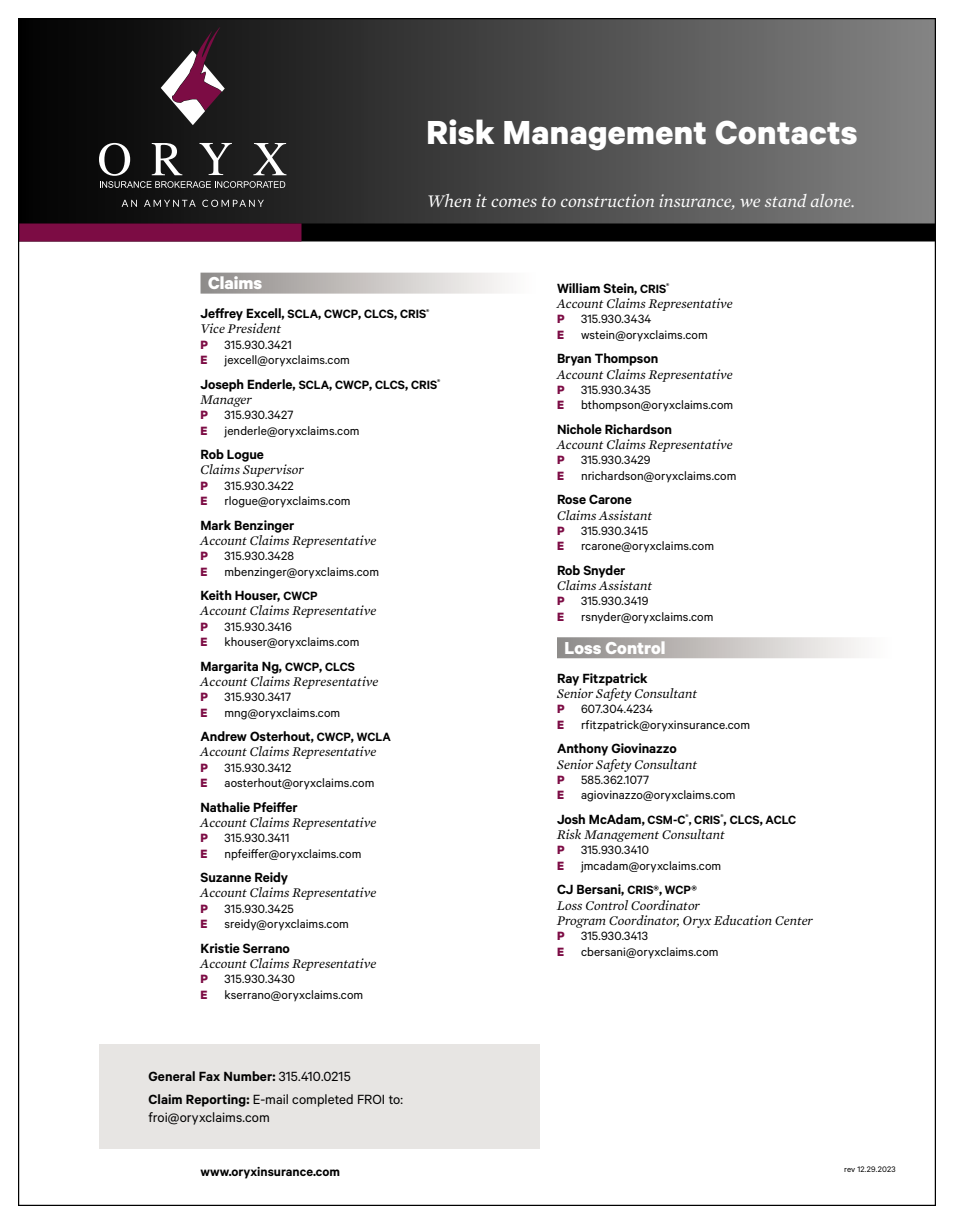
<style>
.page{position:relative;width:954px;height:1224px;background:#fff}
.page>*{position:absolute;margin:0;border:0;box-sizing:border-box;transform-origin:0 0}
.t1{font:700 37.5px "Calibre";letter-spacing:.01em;color:#fff}
.t2{font:700 19.5px "Calibre";color:#fff}
.t3{font:italic 18px "Mercury Text G1";color:#fff}
.t4{font:600 15px "Calibre";letter-spacing:-.005em;color:#000}
.t5{font:15px/22.5px "Calibre";color:#000}
.t6{font:600 14.25px "Calibre";color:#000}
.t7{font:13.5px/15.5px "Calibre";letter-spacing:.005em;color:#000}
.t8{font:italic 13.5px/15.5px "Mercury Text G1";color:#000}
.t9{font:9px "Calibre";letter-spacing:.015em;color:#000}
.s1{font-size:13.5px}
.s2{font-weight:700;color:#7c0c44}
.s3{font-weight:600}
.s4{font-weight:600;font-size:15px}
</style>
<div class="page">
<div style="left:18px;top:18px;width:918px;height:216px;background:linear-gradient(to right,#000,#828282)"></div>
<div style="left:18px;top:224px;width:918px;height:18px;background:#000"></div>
<div style="left:18px;top:224px;width:284px;height:18px;background:#7c0c44"></div>
<svg style="left:122px;top:200px;width:15px;height:7px"></svg>
<svg style="left:144px;top:200px;width:52px;height:7px"></svg>
<svg style="left:202px;top:200px;width:62px;height:7px"></svg>
<svg style="left:161px;top:27px;width:64px;height:98px"></svg>
<svg style="left:99px;top:143px;width:187px;height:45px;background:#454545"></svg>
<div style="left:201px;top:273px;width:338px;height:21px;background:linear-gradient(to right,#8f8a88,#fff)"></div>
<div style="left:557px;top:637px;width:339px;height:21px;background:linear-gradient(to right,#8e8a88,#fff)"></div>
<div style="left:99px;top:1044px;width:440px;height:105px;background:#e7e5e3"></div>
<h1 class="t1" style="left:427px;top:110px;width:433px">Risk Management Contacts</h1>
<h3 class="t3" style="left:427px;top:188px;width:429px">When it comes to construction insurance, we stand alone.</h3>
<h2 class="t2" style="left:208px;top:271px;width:56px">Claims</h2>
<p class="t4" style="left:201px;top:304px;width:230px">Jeffrey Excell, <span class="s1">SCLA</span>, <span class="s1">CWCP</span>, <span class="s1">CLCS</span>, <span class="s1">CRIS</span><sup>®</sup></p>
<p class="t8" style="left:201px;top:320px;width:82px">Vice President</p>
<p class="t7" style="left:201px;top:336px;width:93px"><span class="s2">P</span> 315.930.3421<br><span class="s2">E</span></p>
<p class="t7" style="left:225px;top:352px;width:127px">jexcell@oryxclaims.com</p>
<p class="t4" style="left:201px;top:375px;width:241px">Joseph Enderle, <span class="s1">SCLA</span>, <span class="s1">CWCP</span>, <span class="s1">CLCS</span>, <span class="s1">CRIS</span><sup>®</sup></p>
<p class="t8" style="left:201px;top:391px;width:53px">Manager</p>
<p class="t7" style="left:201px;top:407px;width:94px"><span class="s2">P</span> 315.930.3427<br><span class="s2">E</span></p>
<p class="t7" style="left:225px;top:422px;width:137px">jenderle@oryxclaims.com</p>
<p class="t4" style="left:201px;top:445px;width:65px">Rob Logue</p>
<p class="t8" style="left:201px;top:461px;width:105px">Claims Supervisor</p>
<p class="t7" style="left:201px;top:477px;width:95px"><span class="s2">P</span> 315.930.3422<br><span class="s2">E</span></p>
<p class="t7" style="left:225px;top:493px;width:128px">rlogue@oryxclaims.com</p>
<p class="t4" style="left:201px;top:516px;width:95px">Mark Benzinger</p>
<p class="t8" style="left:201px;top:532px;width:177px">Account Claims Representative</p>
<p class="t7" style="left:201px;top:548px;width:95px"><span class="s2">P</span> 315.930.3428<br><span class="s2">E</span></p>
<p class="t7" style="left:225px;top:563px;width:156px">mbenzinger@oryxclaims.com</p>
<p class="t4" style="left:201px;top:586px;width:119px">Keith Houser, <span class="s1">CWCP</span></p>
<p class="t8" style="left:201px;top:602px;width:177px">Account Claims Representative</p>
<p class="t7" style="left:201px;top:618px;width:93px"><span class="s2">P</span> 315.930.3416<br><span class="s2">E</span></p>
<p class="t7" style="left:225px;top:634px;width:136px">khouser@oryxclaims.com</p>
<p class="t4" style="left:201px;top:657px;width:156px">Margarita Ng, <span class="s1">CWCP</span>, <span class="s1">CLCS</span></p>
<p class="t8" style="left:201px;top:673px;width:179px">Account Claims Representative</p>
<p class="t7" style="left:201px;top:689px;width:92px"><span class="s2">P</span> 315.930.3417<br><span class="s2">E</span></p>
<p class="t7" style="left:225px;top:704px;width:117px">mng@oryxclaims.com</p>
<p class="t4" style="left:201px;top:727px;width:192px">Andrew Osterhout, <span class="s1">CWCP</span>, <span class="s1">WCLA</span></p>
<p class="t8" style="left:201px;top:743px;width:177px">Account Claims Representative</p>
<p class="t7" style="left:201px;top:759px;width:92px"><span class="s2">P</span> 315.930.3412<br><span class="s2">E</span></p>
<p class="t7" style="left:225px;top:775px;width:151px">aosterhout@oryxclaims.com</p>
<p class="t4" style="left:201px;top:798px;width:99px">Nathalie Pfeiffer</p>
<p class="t8" style="left:201px;top:814px;width:177px">Account Claims Representative</p>
<p class="t7" style="left:201px;top:830px;width:90px"><span class="s2">P</span> 315.930.3411<br><span class="s2">E</span></p>
<p class="t7" style="left:225px;top:845px;width:138px">npfeiffer@oryxclaims.com</p>
<p class="t4" style="left:201px;top:868px;width:89px">Suzanne Reidy</p>
<p class="t8" style="left:201px;top:884px;width:177px">Account Claims Representative</p>
<p class="t7" style="left:201px;top:900px;width:95px"><span class="s2">P</span> 315.930.3425<br><span class="s2">E</span></p>
<p class="t7" style="left:225px;top:916px;width:126px">sreidy@oryxclaims.com</p>
<p class="t4" style="left:201px;top:939px;width:91px">Kristie Serrano</p>
<p class="t8" style="left:201px;top:955px;width:177px">Account Claims Representative</p>
<p class="t7" style="left:201px;top:971px;width:96px"><span class="s2">P</span> 315.930.3430<br><span class="s2">E</span></p>
<p class="t7" style="left:225px;top:986px;width:140px">kserrano@oryxclaims.com</p>
<p class="t5" style="left:148px;top:1065px;width:256px"><span class="s3">General Fax Number:</span> 315.410.0215<br><span class="s3">Claim Reporting:</span> E-mail completed FROI to:</p>
<p class="t5" style="left:148px;top:1105px;width:123px">froi@oryxclaims.com</p>
<p class="t4" style="left:557px;top:279px;width:114px">William Stein, <span class="s1">CRIS</span><sup>®</sup></p>
<p class="t8" style="left:557px;top:295px;width:177px">Account Claims Representative</p>
<p class="t7" style="left:557px;top:311px;width:96px"><span class="s2">P</span> 315.930.3434<br><span class="s2">E</span></p>
<p class="t7" style="left:581px;top:326px;width:128px">wstein@oryxclaims.com</p>
<p class="t4" style="left:557px;top:350px;width:103px">Bryan Thompson</p>
<p class="t8" style="left:557px;top:366px;width:177px">Account Claims Representative</p>
<p class="t7" style="left:557px;top:381px;width:95px"><span class="s2">P</span> 315.930.3435<br><span class="s2">E</span></p>
<p class="t7" style="left:581px;top:397px;width:154px">bthompson@oryxclaims.com</p>
<p class="t4" style="left:557px;top:420px;width:116px">Nichole Richardson</p>
<p class="t8" style="left:557px;top:436px;width:177px">Account Claims Representative</p>
<p class="t7" style="left:557px;top:452px;width:95px"><span class="s2">P</span> 315.930.3429<br><span class="s2">E</span></p>
<p class="t7" style="left:581px;top:467px;width:157px">nrichardson@oryxclaims.com</p>
<p class="t4" style="left:557px;top:491px;width:76px">Rose Carone</p>
<p class="t8" style="left:557px;top:507px;width:97px">Claims Assistant</p>
<p class="t7" style="left:557px;top:522px;width:93px"><span class="s2">P</span> 315.930.3415<br><span class="s2">E</span></p>
<p class="t7" style="left:581px;top:538px;width:135px">rcarone@oryxclaims.com</p>
<p class="t4" style="left:557px;top:561px;width:70px">Rob Snyder</p>
<p class="t8" style="left:557px;top:577px;width:97px">Claims Assistant</p>
<p class="t7" style="left:557px;top:593px;width:93px"><span class="s2">P</span> 315.930.3419<br><span class="s2">E</span></p>
<p class="t7" style="left:581px;top:608px;width:134px">rsnyder@oryxclaims.com</p>
<h2 class="t2" style="left:565px;top:636px;width:103px">Loss Control</h2>
<p class="t4" style="left:557px;top:669px;width:92px">Ray Fitzpatrick</p>
<p class="t8" style="left:557px;top:685px;width:142px">Senior Safety Consultant</p>
<p class="t7" style="left:557px;top:701px;width:97px"><span class="s2">P</span> 607.304.4234<br><span class="s2">E</span></p>
<p class="t7" style="left:581px;top:716px;width:171px">rfitzpatrick@oryxinsurance.com</p>
<p class="t4" style="left:557px;top:740px;width:121px">Anthony Giovinazzo</p>
<p class="t8" style="left:557px;top:756px;width:142px">Senior Safety Consultant</p>
<p class="t7" style="left:557px;top:771px;width:94px"><span class="s2">P</span> 585.362.1077<br><span class="s2">E</span></p>
<p class="t7" style="left:557px;top:782px;width:241px;line-height:24.3px;text-indent:24px">agiovinazzo@oryxclaims.com<br><span class="s4">Josh McAdam,</span> <span class="s3">CSM-C</span><sup>®</sup><span class="s3">, CRIS</span><sup>®</sup><span class="s4">,</span> <span class="s3">CLCS</span><span class="s4">,</span> <span class="s3">ACLC</span></p>
<p class="t8" style="left:557px;top:826px;width:169px">Risk Management Consultant</p>
<p class="t7" style="left:557px;top:842px;width:93px"><span class="s2">P</span> 315.930.3410<br><span class="s2">E</span></p>
<p class="t7" style="left:581px;top:857px;width:142px">jmcadam@oryxclaims.com</p>
<p class="t4" style="left:557px;top:881px;width:141px">CJ Bersani, <span class="s1">CRIS®</span>, <span class="s1">WCP®</span></p>
<p class="t8" style="left:557px;top:897px;width:258px">Loss Control Coordinator<br>Program Coordinator, Oryx Education Center</p>
<p class="t7" style="left:557px;top:928px;width:92px"><span class="s2">P</span> 315.930.3413<br><span class="s2">E</span></p>
<p class="t7" style="left:581px;top:943px;width:139px">cbersani@oryxclaims.com</p>
<p class="t6" style="left:201px;top:1163px;width:141px">www.oryxinsurance.com</p>
<p class="t9" style="left:844px;top:1164px;width:53px">rev 12.29.2023</p>
</div>
